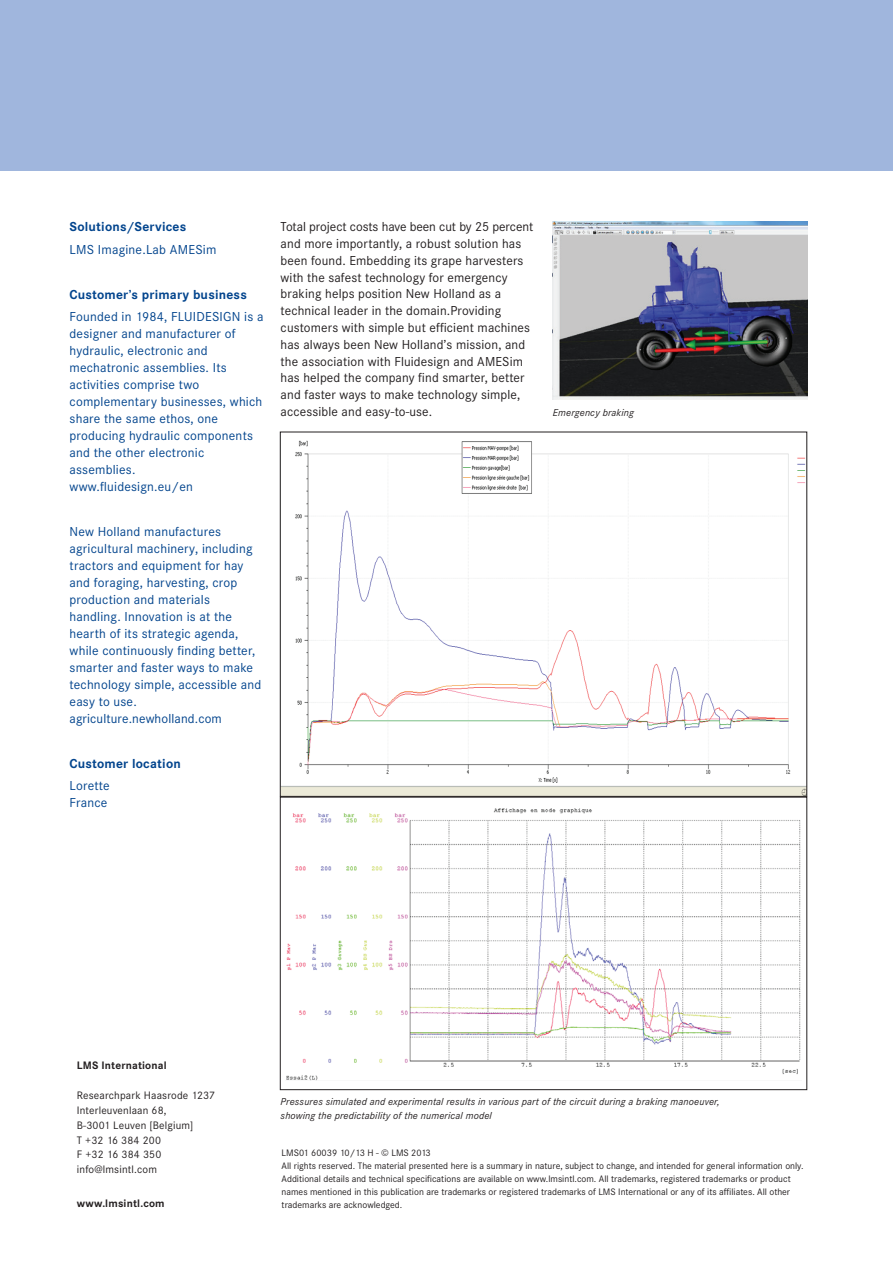
<style>
.page{position:relative;width:893px;height:1263px;background:#fff}
.page>*{position:absolute;margin:0;border:0;box-sizing:border-box;transform-origin:0 0}
.t1{font:13.5px/17px "Corporate STOT";letter-spacing:.015em;color:#02448d}
.t2{font:13.5px/16.8px "Corporate STOT";letter-spacing:.01em;color:#231f20}
.t3{font:700 13.5px "Corporate STOT";letter-spacing:.015em;color:#02448d}
.t4{font:11.25px/14.9px "Corporate STOT";letter-spacing:.015em;color:#231f20}
.t5{font:700 11.25px "Corporate STOT";letter-spacing:.015em;color:#231f20}
.t6{font:italic 10.5px/13.5px "Corporate STOT";letter-spacing:.015em;color:#231f20}
.t7{font:9.75px/13px "Corporate STOT";color:#231f20}
</style>
<div class="page">
<div style="left:0;top:0;width:893px;height:170px;background:#a0b6dd"></div>
<img style="left:282px;top:440px;width:523px;height:355px">
<img style="left:553px;top:221px;width:255px;height:179px">
<div style="left:280px;top:797px;width:527px;height:293px;border:1px solid #231f20"></div>
<img style="left:286px;top:808px;width:515px;height:272px">
<p class="t3" style="left:70px;top:219px;width:118px">Solutions/Services</p>
<p class="t1" style="left:70px;top:241px;width:148px">LMS Imagine.Lab AMESim</p>
<p class="t3" style="left:70px;top:286px;width:179px">Customer’s primary business</p>
<p class="t1" style="left:70px;top:308px;width:195px">Founded in 1984, FLUIDESIGN is a designer and manufacturer of hydraulic, electronic and mechatronic assemblies. Its activities comprise two complementary businesses, which share the same ethos, one producing hydraulic components and the other electronic assemblies.<br>www.fluidesign.eu/en</p>
<p class="t1" style="left:70px;top:523px;width:193px">New Holland manufactures agricultural machinery, including tractors and equipment for hay and foraging, harvesting, crop production and materials handling. Innovation is at the hearth of its strategic agenda, while continuously finding better, smarter and faster ways to make technology simple, accessible and easy to use. agriculture.newholland.com</p>
<p class="t3" style="left:70px;top:755px;width:113px">Customer location</p>
<p class="t1" style="left:70px;top:777px;width:42px">Lorette<br>France</p>
<p class="t2" style="left:281px;top:218px;width:254px">Total project costs have been cut by 25 percent and more importantly, a robust solution has been found. Embedding its grape harvesters with the safest technology for emergency braking helps position New Holland as a technical leader in the domain.Providing customers with simple but efficient machines has always been New Holland’s mission, and the association with Fluidesign and AMESim has helped the company find smarter, better and faster ways to make technology simple, accessible and easy-to-use.</p>
<p class="t6" style="left:553px;top:406px;width:83px">Emergency braking</p>
<p class="t5" style="left:77px;top:1059px;width:91px">LMS International</p>
<p class="t4" style="left:77px;top:1088px;width:140px">Researchpark Haasrode 1237<br>Interleuvenlaan 68,<br>B-3001 Leuven [Belgium]<br>T +32 16 384 200<br>F +32 16 384 350 info@lmsintl.com</p>
<p class="t6" style="left:281px;top:1095px;width:441px">Pressures simulated and experimental results in various part of the circuit during a braking manoeuver, showing the predictability of the numerical model</p>
<p class="t7" style="left:282px;top:1146px;width:524px">LMS01 60039 10/13 H - © LMS 2013<br>All rights reserved. The material presented here is a summary in nature, subject to change, and intended for general information only.<br>Additional details and technical specifications are available on www.lmsintl.com. All trademarks, registered trademarks or product names mentioned in this publication are trademarks or registered trademarks of LMS International or any of its affiliates. All other</p>
<p class="t5" style="left:77px;top:1197px;width:89px">www.lmsintl.com</p>
<p class="t7" style="left:282px;top:1198px;width:122px">trademarks are acknowledged.</p>
</div>
